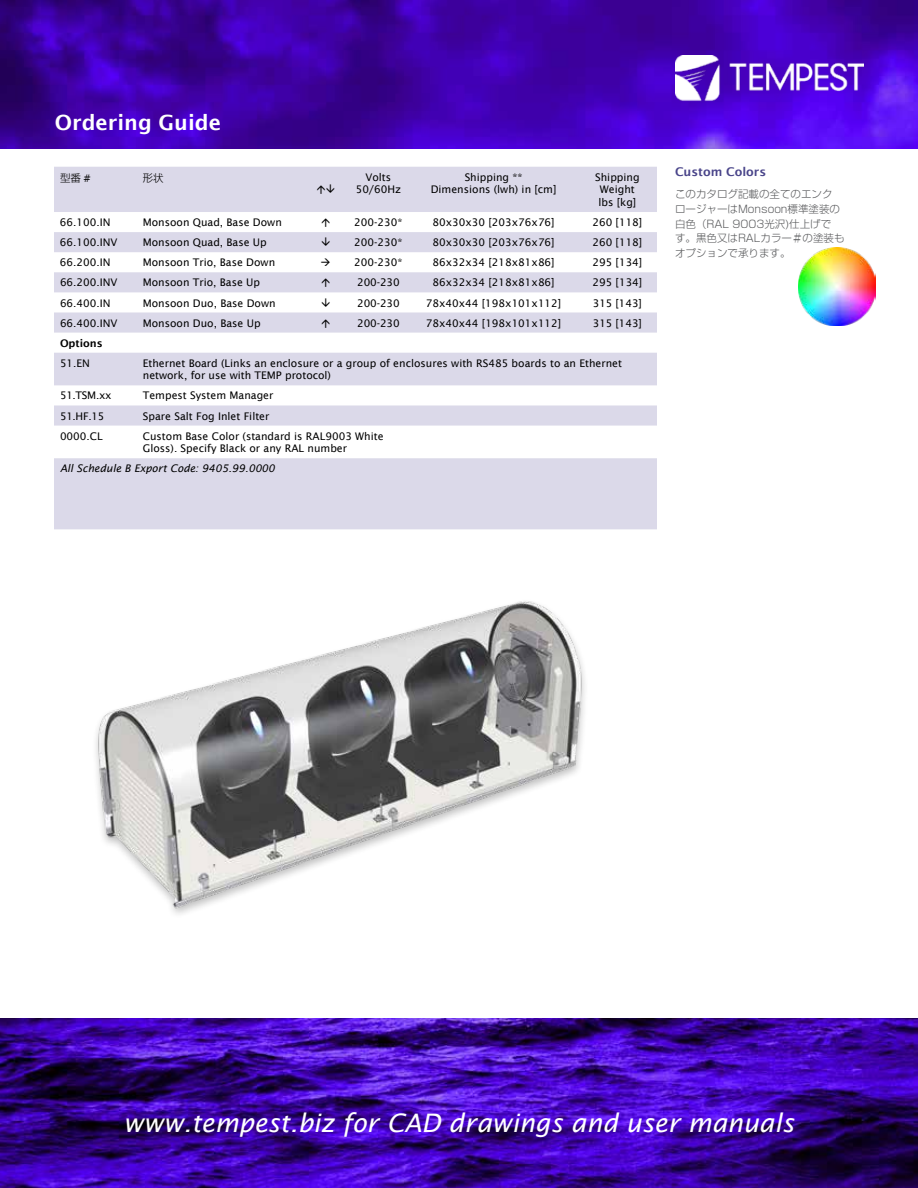
<style>
.page{position:relative;width:918px;height:1188px;background:#fff}
.page>*{position:absolute;margin:0;border:0;box-sizing:border-box;transform-origin:0 0}
.t1{font:italic 25.5px "Lucida Sans";color:#fff}
.t2{font:600 21px "Lucida Sans";color:#fff}
.t3{font:600 12px "Lucida Sans";color:#4a458a}
.t4{font:10.5px/12.6px "Lucida Sans";color:#000;text-align:center}
.t5{font:300 10.5px/15px "Shin Go Pr 6 N";color:#57585a}
.t6{font:italic 10.5px "Lucida Sans";color:#000}
.t7{font:600 10.5px "Lucida Sans";color:#000}
.t8{font:300 10.5px "Shin Go Pr 6 N";color:#000}
.s1{font-family:"Lucida Sans";font-weight:400}
</style>
<div class="page">
<img style="left:0;top:0;width:918px;height:148px">
<img style="left:675px;top:56px;width:189px;height:49px">
<img style="left:798px;top:248px;width:77px;height:77px">
<svg style="left:54px;top:167px;width:603px;height:362px;fill:#dbd9e9"></svg>
<img style="left:96px;top:601px;width:489px;height:313px">
<img style="left:0;top:1019px;width:918px;height:169px">
<svg style="left:317px;top:185px;width:17px;height:9px"></svg>
<svg style="left:322px;top:218px;width:8px;height:9px"></svg>
<svg style="left:322px;top:238px;width:8px;height:8px"></svg>
<svg style="left:322px;top:279px;width:8px;height:8px"></svg>
<svg style="left:322px;top:298px;width:8px;height:9px"></svg>
<svg style="left:322px;top:319px;width:8px;height:9px"></svg>
<h2 class="t2" style="left:55px;top:111px;width:168px">Ordering Guide</h2>
<p class="t8" style="left:60px;top:169px;width:32px">型番 <span class="s1">#</span></p>
<p class="t8" style="left:143px;top:169px;width:22px">形状</p>
<p class="t4" style="left:356px;top:171px;width:47px">Volts<br>50/60Hz</p>
<p class="t4" style="left:431px;top:171px;width:127px">Shipping **<br>Dimensions (lwh) in [cm]</p>
<p class="t4" style="left:595px;top:171px;width:46px">Shipping<br>Weight lbs [kg]</p>
<p class="t4" style="left:60px;top:216px;width:52px">66.100.IN</p>
<p class="t4" style="left:143px;top:216px;width:141px">Monsoon Quad, Base Down</p>
<p class="t4" style="left:354px;top:216px;width:50px">200-230*</p>
<p class="t4" style="left:433px;top:216px;width:124px">80x30x30 [203x76x76]</p>
<p class="t4" style="left:592px;top:216px;width:51px">260 [118]</p>
<p class="t4" style="left:60px;top:236px;width:59px">66.100.INV</p>
<p class="t4" style="left:143px;top:236px;width:126px">Monsoon Quad, Base Up</p>
<p class="t4" style="left:354px;top:236px;width:50px">200-230*</p>
<p class="t4" style="left:433px;top:236px;width:124px">80x30x30 [203x76x76]</p>
<p class="t4" style="left:592px;top:236px;width:51px">260 [118]</p>
<p class="t4" style="left:60px;top:256px;width:52px">66.200.IN</p>
<p class="t4" style="left:143px;top:256px;width:134px">Monsoon Trio, Base Down</p>
<p class="t4" style="left:321px;top:256px;width:83px">→ 200-230*</p>
<p class="t4" style="left:433px;top:256px;width:124px">86x32x34 [218x81x86]</p>
<p class="t4" style="left:592px;top:256px;width:51px">295 [134]</p>
<p class="t4" style="left:60px;top:276px;width:59px">66.200.INV</p>
<p class="t4" style="left:143px;top:276px;width:119px">Monsoon Trio, Base Up</p>
<p class="t4" style="left:357px;top:276px;width:44px">200-230</p>
<p class="t4" style="left:433px;top:276px;width:124px">86x32x34 [218x81x86]</p>
<p class="t4" style="left:592px;top:276px;width:51px">295 [134]</p>
<p class="t4" style="left:60px;top:296px;width:52px">66.400.IN</p>
<p class="t4" style="left:143px;top:296px;width:134px">Monsoon Duo, Base Down</p>
<p class="t4" style="left:357px;top:296px;width:44px">200-230</p>
<p class="t4" style="left:426px;top:296px;width:137px">78x40x44 [198x101x112]</p>
<p class="t4" style="left:593px;top:296px;width:51px">315 [143]</p>
<p class="t4" style="left:60px;top:317px;width:59px">66.400.INV</p>
<p class="t4" style="left:143px;top:317px;width:119px">Monsoon Duo, Base Up</p>
<p class="t4" style="left:357px;top:317px;width:44px">200-230</p>
<p class="t4" style="left:426px;top:317px;width:137px">78x40x44 [198x101x112]</p>
<p class="t4" style="left:593px;top:317px;width:51px">315 [143]</p>
<p class="t7" style="left:60px;top:337px;width:44px">Options</p>
<p class="t4" style="left:60px;top:357px;width:32px">51.EN</p>
<p class="t4" style="left:143px;top:357px;width:481px;text-align:left">Ethernet Board (Links an enclosure or a group of enclosures with RS485 boards to an Ethernet network, for use with TEMP protocol)</p>
<p class="t4" style="left:60px;top:389px;width:53px">51.TSM.xx</p>
<p class="t4" style="left:143px;top:389px;width:132px">Tempest System Manager</p>
<p class="t4" style="left:60px;top:410px;width:46px">51.HF.15</p>
<p class="t4" style="left:143px;top:410px;width:128px">Spare Salt Fog Inlet Filter</p>
<p class="t4" style="left:60px;top:430px;width:44px">0000.CL</p>
<p class="t4" style="left:143px;top:430px;width:242px;text-align:left">Custom Base Color (standard is RAL9003 White<br>Gloss). Specify Black or any RAL number</p>
<p class="t6" style="left:60px;top:463px;width:216px">All Schedule B Export Code: 9405.99.0000</p>
<p class="t3" style="left:675px;top:165px;width:93px">Custom Colors</p>
<p class="t5" style="left:675px;top:186px;width:167px">このカタログ記載の全てのエンクロージャーはMonsoon標準塗装の白色（RAL 9003光沢)仕上げで</p>
<p class="t5" style="left:675px;top:229px;width:171px">す。黒色又はRALカラー＃の塗装もオプションで承ります。</p>
<h1 class="t1" style="left:124px;top:1108px;width:672px">www.tempest.biz for CAD drawings and user manuals</h1>
</div>
